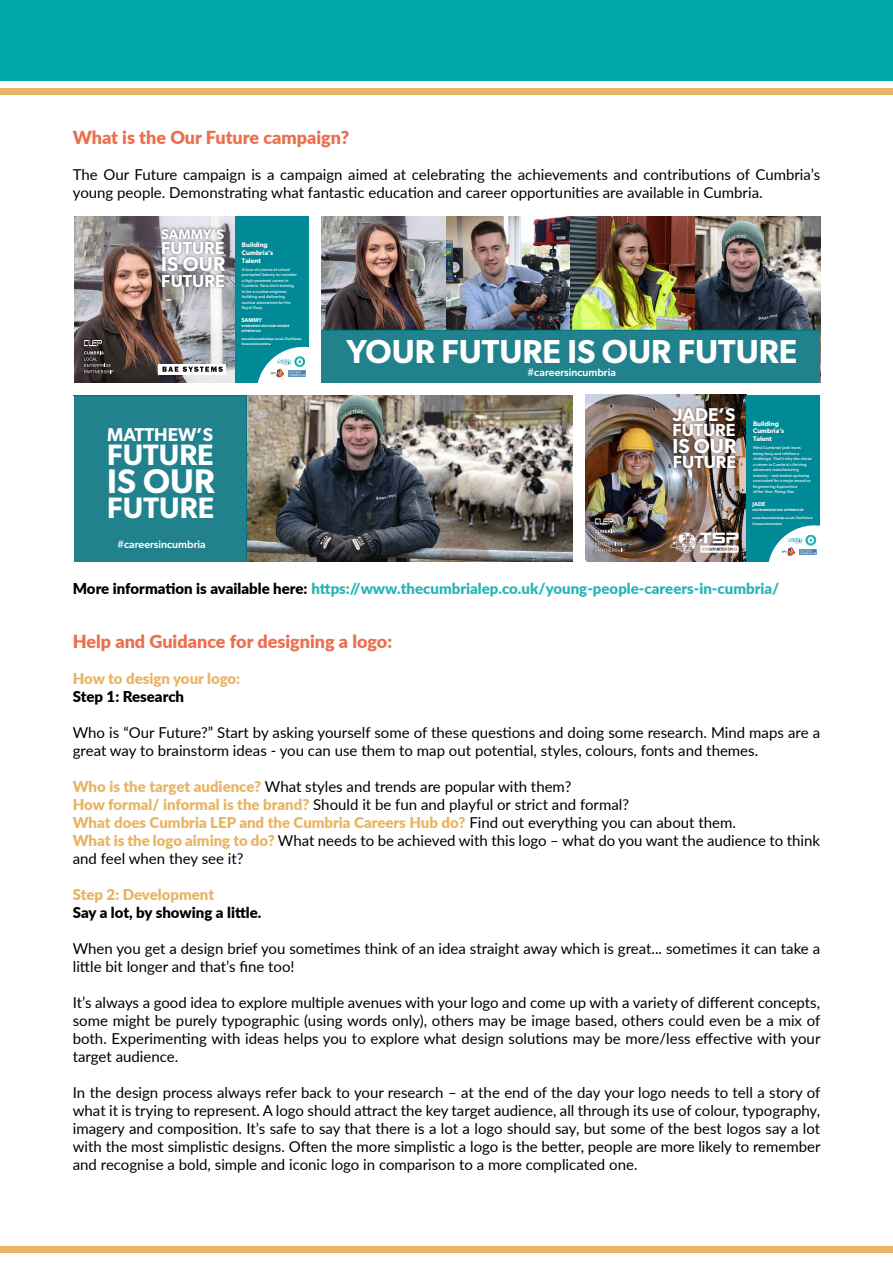
<style>
.page{position:relative;width:893px;height:1263px;background:#fff}
.page>*{position:absolute;margin:0;border:0;box-sizing:border-box;transform-origin:0 0}
.t1{font:600 34.2px "Gibson";color:#fff}
.t2{font:600 33.3px "Gibson";color:#fff}
.t3{font:600 29.55px/53.1px "Gibson";letter-spacing:.005em;color:#fff}
.t4{font:600 20.4px "Gibson";letter-spacing:.005em;color:#fff}
.t5{font:600 18.6px "Gibson";color:#fff}
.t6{font:900 18px "Lato";color:#ed6e4f}
.t7{font:600 17.55px/32.5px "Gibson";letter-spacing:.005em;color:#fff}
.t8{font:15px/18px "Lato";color:#000}
.t9{font:900 15px "Lato";color:#29b5b5}
.t10{font:900 15px "Lato";color:#000}
.t11{font:900 15px "Lato";color:#e8b463}
.t12{font:600 13.95px "Gibson";color:#fff}
.t13{font:500 10.65px "Gibson";color:#fff}
.t14{font:600 6.75px/7.9px "Gibson";color:#fff}
.t15{font:600 5.7px "Gibson";color:#fff}
.t16{font:4.35px/5.6px "Gibson";color:#fff}
.t17{font:500 3.6px/5.4px "Gibson";color:#fff}
.t18{font:600 3.15px/4.9px "Gibson";letter-spacing:.05em;color:#fff}
.s1{font-family:"ARS Maquette";font-weight:700}
.s2{color:#000}
.s3{font-weight:900;color:#e8b463}
</style>
<div class="page">
<div style="left:0;top:0;width:893px;height:81px;background:#00a8a8"></div>
<div style="left:0;top:88px;width:893px;height:6px;background:#e8b463"></div>
<div style="left:0;top:1246px;width:893px;height:6px;background:#e8b463"></div>
<img style="left:74px;top:216px;width:162px;height:167px">
<div style="left:159px;top:226px;width:69px;height:64px;background:#000;opacity:.6"></div>
<div style="left:236px;top:216px;width:73px;height:167px;background:#008996"></div>
<svg style="left:159px;top:364px;width:67px;height:10px"></svg>
<svg style="left:162px;top:367px;width:61px;height:5px"></svg>
<div style="left:82px;top:338px;width:33px;height:37px;background:#000;opacity:.75"></div>
<svg style="left:84px;top:340px;width:29px;height:33px"></svg>
<svg style="left:257px;top:347px;width:52px;height:36px"></svg>
<img style="left:321px;top:216px;width:499px;height:114px">
<div style="left:321px;top:330px;width:499px;height:53px;background:#21828e"></div>
<img style="left:247px;top:395px;width:325px;height:167px">
<div style="left:74px;top:395px;width:173px;height:167px;background:#21828e"></div>
<img style="left:585px;top:395px;width:162px;height:166px">
<div style="left:747px;top:395px;width:73px;height:166px;background:#008996"></div>
<div style="left:593px;top:517px;width:33px;height:36px;background:#000;opacity:.75"></div>
<svg style="left:595px;top:518px;width:29px;height:34px"></svg>
<svg style="left:769px;top:525px;width:51px;height:36px"></svg>
<div style="left:670px;top:405px;width:69px;height:66px;background:#000;opacity:.6"></div>
<img style="left:670px;top:530px;width:69px;height:24px">
<p class="t6" style="left:73px;top:124px;width:278px">What is the Our Future campaign?</p>
<p class="t8" style="left:73px;top:165px;width:749px">The Our Future campaign is a campaign aimed at celebrating the achievements and contributions of Cumbria’s young people. Demonstrating what fantastic education and career opportunities are available in Cumbria.</p>
<p class="t12" style="left:161px;top:226px;width:64px">SAMMY’S</p>
<h3 class="t4" style="left:161px;top:252px;width:65px">IS OUR</h3>
<p class="t7" style="left:161px;top:231px;width:65px">FUTURE<br>FUTURE</p>
<p class="t14" style="left:242px;top:241px;width:33px">Building<br>Cumbria’s<br>Talent</p>
<p class="t16" style="left:242px;top:266px;width:57px">A love of science at school prompted Sammy to consider a high-powered career in<br>Cumbria. Now she’s training to be a nuclear engineer, building and delivering nuclear submarines for the<br>Royal Navy.</p>
<p class="t15" style="left:241px;top:316px;width:22px">SAMMY</p>
<p class="t18" style="left:241px;top:323px;width:50px">SUBMARINE NUCLEAR DEGREE<br>APPRENTICE</p>
<p class="t17" style="left:241px;top:336px;width:62px">www.thecumbrialep.co.uk/OurFuture #careersincumbria</p>
<h2 class="t2" style="left:346px;top:331px;width:452px">YOUR FUTURE IS OUR FUTURE</h2>
<p class="t13" style="left:528px;top:366px;width:90px">#careersincumbria</p>
<p class="t5" style="left:107px;top:423px;width:108px">MATTHEW’S</p>
<h1 class="t1" style="left:107px;top:461px;width:109px">IS OUR</h1>
<h3 class="t3" style="left:107px;top:428px;width:109px">FUTURE<br>FUTURE</h3>
<p class="t13" style="left:117px;top:538px;width:90px">#careersincumbria</p>
<p class="t5" style="left:672px;top:403px;width:65px"><span class="s1">J</span>ADE’S</p>
<h3 class="t4" style="left:672px;top:433px;width:65px">IS OUR</h3>
<p class="t7" style="left:672px;top:414px;width:65px;line-height:31.7px">FUTURE<br>FUTURE</p>
<p class="t14" style="left:753px;top:419px;width:33px">Building<br>Cumbria’s<br>Talent</p>
<p class="t16" style="left:753px;top:445px;width:60px">West Cumbrian Jade loves being busy and relishes a challenge. That’s why she chose a career in Cumbria’s thriving advanced manufacturing industry – and ended up being nominated for a major award as<br>Engineering Apprentice<br>of the Year: Rising Star.</p>
<p class="t15" style="left:752px;top:501px;width:14px">JADE</p>
<p class="t18" style="left:752px;top:507px;width:53px">INSTRUMENTATION APPRENTICE</p>
<p class="t17" style="left:752px;top:515px;width:62px">www.thecumbrialep.co.uk/OurFuture #careersincumbria</p>
<p class="t9" style="left:73px;top:577px;width:708px"><span class="s2">More information is available here:</span> https://www.thecumbrialep.co.uk/young-people-careers-in-cumbria/</p>
<p class="t6" style="left:73px;top:628px;width:321px">Help and Guidance for designing a logo:</p>
<p class="t11" style="left:73px;top:667px;width:169px">How to design your logo:</p>
<p class="t10" style="left:73px;top:685px;width:113px">Step 1: Research</p>
<p class="t8" style="left:73px;top:723px;width:749px">Who is “Our Future?” Start by asking yourself some of these questions and doing some research. Mind maps are a great way to brainstorm ideas - you can use them to map out potential, styles, colours, fonts and themes.</p>
<p class="t8" style="left:73px;top:777px;width:749px"><span class="s3">Who is the target audience?</span> What styles and trends are popular with them?<br><span class="s3">How formal/ informal is the brand?</span> Should it be fun and playful or strict and formal?<br><span class="s3">What does Cumbria LEP and the Cumbria Careers Hub do?</span> Find out everything you can about them.<br><span class="s3">What is the logo aiming to do?</span> What needs to be achieved with this logo – what do you want the audience to think and feel when they see it?</p>
<p class="t11" style="left:73px;top:883px;width:143px">Step 2: Development</p>
<p class="t10" style="left:73px;top:901px;width:190px">Say a lot, by showing a little.</p>
<p class="t8" style="left:73px;top:939px;width:749px">When you get a design brief you sometimes think of an idea straight away which is great... sometimes it can take a little bit longer and that’s fine too!</p>
<p class="t8" style="left:73px;top:993px;width:749px;text-align:justify">It’s always a good idea to explore multiple avenues with your logo and come up with a variety of different concepts, some might be purely typographic (using words only), others may be image based, others could even be a mix of both. Experimenting with ideas helps you to explore what design solutions may be more/less effective with your target audience.</p>
<p class="t8" style="left:73px;top:1083px;width:749px;text-align:justify">In the design process always refer back to your research – at the end of the day your logo needs to tell a story of what it is trying to represent. A logo should attract the key target audience, all through its use of colour, typography, imagery and composition. It’s safe to say that there is a lot a logo should say, but some of the best logos say a lot with the most simplistic designs. Often the more simplistic a logo is the better, people are more likely to remember and recognise a bold, simple and iconic logo in comparison to a more complicated one.</p>
</div>
